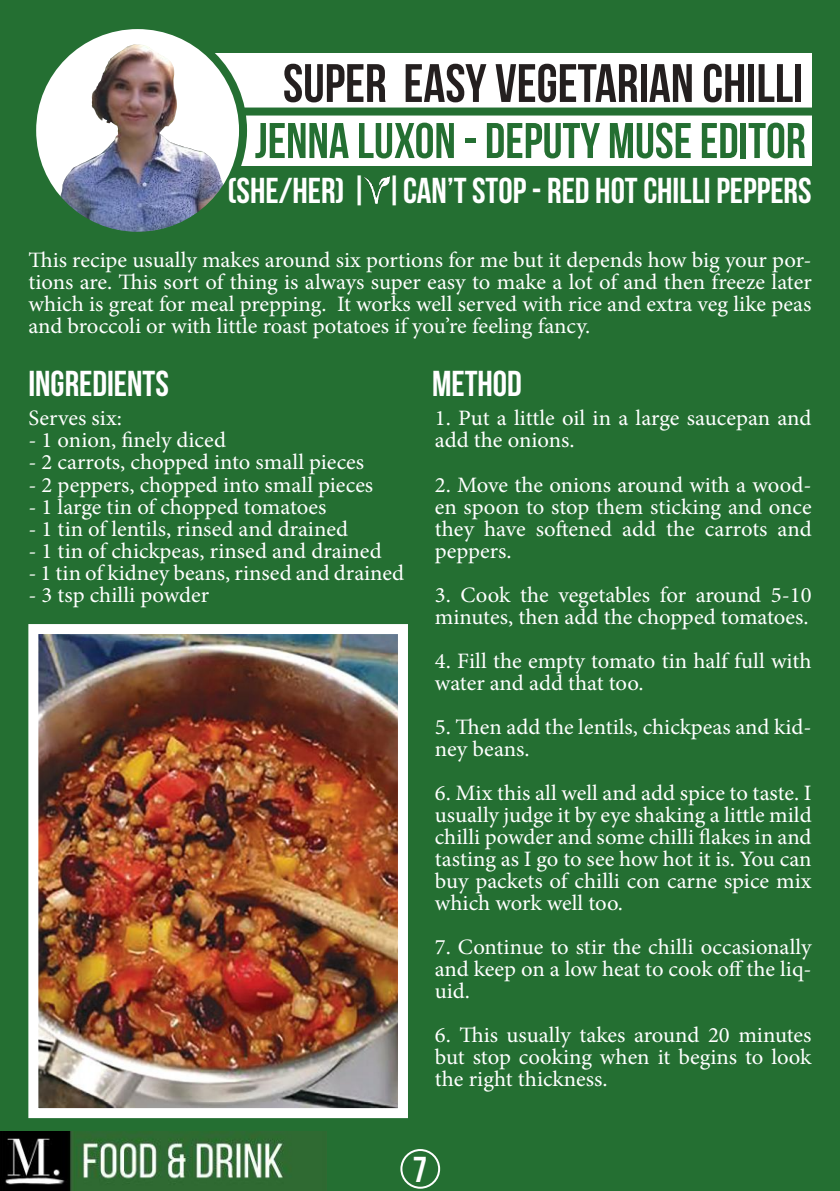
<style>
.page{position:relative;width:840px;height:1191px;background:#fff}
.page>*{position:absolute;margin:0;border:0;box-sizing:border-box;transform-origin:0 0}
.t1{font:54px "Bebas Neue";color:#241f1f}
.t2{font:50px "Bebas Neue";color:#246f32}
.t3{font:36px "Bebas Neue";color:#fff}
.t4{font:22px/22px "Minion Pro";color:#fff;text-align:justify}
</style>
<div class="page">
<div style="left:0;top:0;width:839px;height:1191px;background:#246f32"></div>
<div style="left:136px;top:53px;width:675px;height:113px;background:#fff"></div>
<img style="left:0;top:1131px;width:327px;height:59px">
<div style="left:187px;top:107px;width:633px;height:8px;background:#246f32"></div>
<svg style="left:32px;top:25px;width:211px;height:211px;fill:#fff"></svg>
<img style="left:60px;top:44px;width:164px;height:187px">
<div style="left:28px;top:21px;width:219px;height:219px;border:8px solid #246f32;border-radius:50%"></div>
<img style="left:364px;top:176px;width:25px;height:27px">
<div style="left:400px;top:1149px;width:40px;height:39px;border:2px solid #fff;border-radius:50%"></div>
<img style="left:39px;top:635px;width:358px;height:472px">
<div style="left:28px;top:624px;width:380px;height:494px;border:10px solid #fff"></div>
<h1 class="t1" style="left:283px;top:54px;width:521px">SUPER EASY VEGETARIAN CHILLI</h1>
<h2 class="t2" style="left:255px;top:113px;width:552px">JENNA LUXON - DEPUTY MUSE EDITOR</h2>
<h3 class="t3" style="left:227px;top:171px;width:585px">(SHE/HER) | |CAN’T STOP - RED HOT CHILLI PEPPERS</h3>
<p class="t4" style="left:28px;top:249px;width:784px">This recipe usually makes around six portions for me but it depends how big your por&shy;tions are. This sort of thing is always super easy to make a lot of and then freeze later which is great for meal prepping. It works well served with rice and extra veg like peas and broccoli or with little roast potatoes if you’re feeling fancy.</p>
<h3 class="t3" style="left:28px;top:363px;width:142px">INGREDIENTS</h3>
<h3 class="t3" style="left:432px;top:363px;width:91px">METHOD</h3>
<p class="t4" style="left:28px;top:407px;width:95px">Serves six:</p>
<p class="t4" style="left:28px;top:429px;width:199px">- 1 onion, finely diced</p>
<p class="t4" style="left:28px;top:451px;width:337px">- 2 carrots, chopped into small pieces</p>
<p class="t4" style="left:28px;top:473px;width:346px">- 2 peppers, chopped into small pieces</p>
<p class="t4" style="left:28px;top:495px;width:299px">- 1 large tin of chopped tomatoes</p>
<p class="t4" style="left:28px;top:517px;width:321px">- 1 tin of lentils, rinsed and drained</p>
<p class="t4" style="left:28px;top:539px;width:354px">- 1 tin of chickpeas, rinsed and drained</p>
<p class="t4" style="left:28px;top:561px;width:377px">- 1 tin of kidney beans, rinsed and drained</p>
<p class="t4" style="left:28px;top:583px;width:182px">- 3 tsp chilli powder</p>
<p class="t4" style="left:434px;top:407px;width:378px">1. Put a little oil in a large saucepan and add the onions.</p>
<p class="t4" style="left:434px;top:473px;width:378px">2. Move the onions around with a wood&shy;en spoon to stop them sticking and once they have softened add the carrots and peppers.</p>
<p class="t4" style="left:434px;top:583px;width:378px">3. Cook the vegetables for around 5-10 minutes, then add the chopped tomatoes.</p>
<p class="t4" style="left:434px;top:649px;width:378px">4. Fill the empty tomato tin half full with water and add that too.</p>
<p class="t4" style="left:434px;top:715px;width:378px">5. Then add the lentils, chickpeas and kid&shy;ney beans.</p>
<p class="t4" style="left:434px;top:781px;width:378px">6. Mix this all well and add spice to taste. I usually judge it by eye shaking a little mild chilli powder and some chilli flakes in and tasting as I go to see how hot it is. You can buy packets of chilli con carne spice mix which work well too.</p>
<p class="t4" style="left:434px;top:935px;width:378px">7. Continue to stir the chilli occasionally and keep on a low heat to cook off the liq&shy;uid.</p>
<p class="t4" style="left:434px;top:1023px;width:378px">6. This usually takes around 20 minutes but stop cooking when it begins to look the right thickness.</p>
<h3 class="t3" style="left:412px;top:1149px;width:16px">7</h3>
</div>
